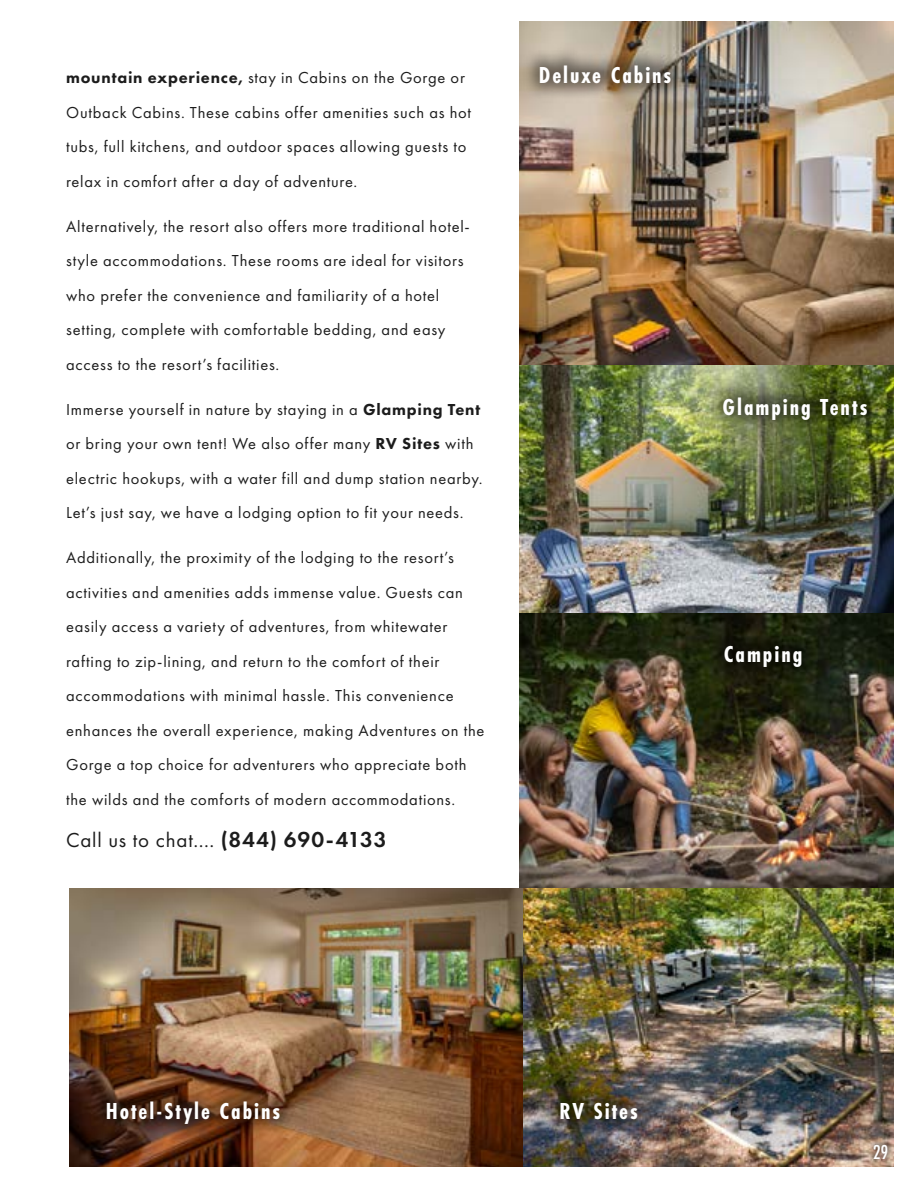
<style>
.page{position:relative;width:918px;height:1188px;background:#fff}
.page>*{position:absolute;margin:0;border:0;box-sizing:border-box;transform-origin:0 0}
.t1{font:700 24px "Futura PT Cond";letter-spacing:.08em;color:#fff}
.t2{font:21px "Futura PT";letter-spacing:.04em;color:#1c1c1c}
.t3{font:500 21px "Futura PT Cond";color:#fff}
.t4{font:16.5px/34.5px "Futura PT";letter-spacing:.045em;color:#1c1c1c}
.s1{font-weight:800}
.s2{font-weight:600;font-size:22.5px}
</style>
<div class="page">
<img style="left:69px;top:888px;width:455px;height:278px">
<img style="left:524px;top:887px;width:370px;height:279px">
<img style="left:519px;top:22px;width:375px;height:865px">
<div style="left:89px;top:1083px;width:208px;height:58px;background:#000;opacity:.47"></div>
<div style="left:543px;top:1083px;width:112px;height:53px;background:#000;opacity:.47"></div>
<div style="left:706px;top:627px;width:115px;height:57px;background:#000;opacity:.47"></div>
<div style="left:704px;top:378px;width:182px;height:59px;background:#000;opacity:.47"></div>
<div style="left:522px;top:46px;width:167px;height:54px;background:#000;opacity:.47"></div>
<div style="left:869px;top:1139px;width:24px;height:24px;background:#000;opacity:.4"></div>
<p class="t4" style="left:66px;top:61px;width:406px"><span class="s1">mountain experience,</span> stay in Cabins on the Gorge or Outback Cabins. These cabins offer amenities such as hot tubs, full kitchens, and outdoor spaces allowing guests to relax in comfort after a day of adventure.</p>
<p class="t4" style="left:66px;top:209px;width:405px">Alternatively, the resort also offers more traditional hotel&shy;style accommodations. These rooms are ideal for visitors who prefer the convenience and familiarity of a hotel setting, complete with comfortable bedding, and easy access to the resort’s facilities.</p>
<p class="t4" style="left:66px;top:392px;width:418px">Immerse yourself in nature by staying in a <span class="s1">Glamping Tent </span>or bring your own tent! We also offer many <span class="s1">RV Sites</span> with electric hookups, with a water fill and dump station nearby.<br>Let’s just say, we have a lodging option to fit your needs.</p>
<p class="t4" style="left:66px;top:541px;width:420px">Additionally, the proximity of the lodging to the resort’s activities and amenities adds immense value. Guests can easily access a variety of adventures, from whitewater rafting to zip-lining, and return to the comfort of their accommodations with minimal hassle. This convenience enhances the overall experience, making Adventures on the Gorge a top choice for adventurers who appreciate both the wilds and the comforts of modern accommodations.</p>
<p class="t2" style="left:66px;top:827px;width:322px">Call us to chat.... <span class="s2">(844) 690-4133</span></p>
<h1 class="t1" style="left:539px;top:61px;width:134px">Deluxe Cabins</h1>
<h1 class="t1" style="left:722px;top:393px;width:146px">Glamping Tents</h1>
<h1 class="t1" style="left:724px;top:640px;width:80px">Camping</h1>
<h1 class="t1" style="left:106px;top:1097px;width:176px">Hotel-Style Cabins</h1>
<h1 class="t1" style="left:559px;top:1097px;width:80px">RV Sites</h1>
<p class="t3" style="left:872px;top:1126px;width:17px">29</p>
<p class="t3" style="left:865px;top:1130px;width:17px">29</p>
<p class="t3" style="left:873px;top:1140px;width:17px">29</p>
</div>
